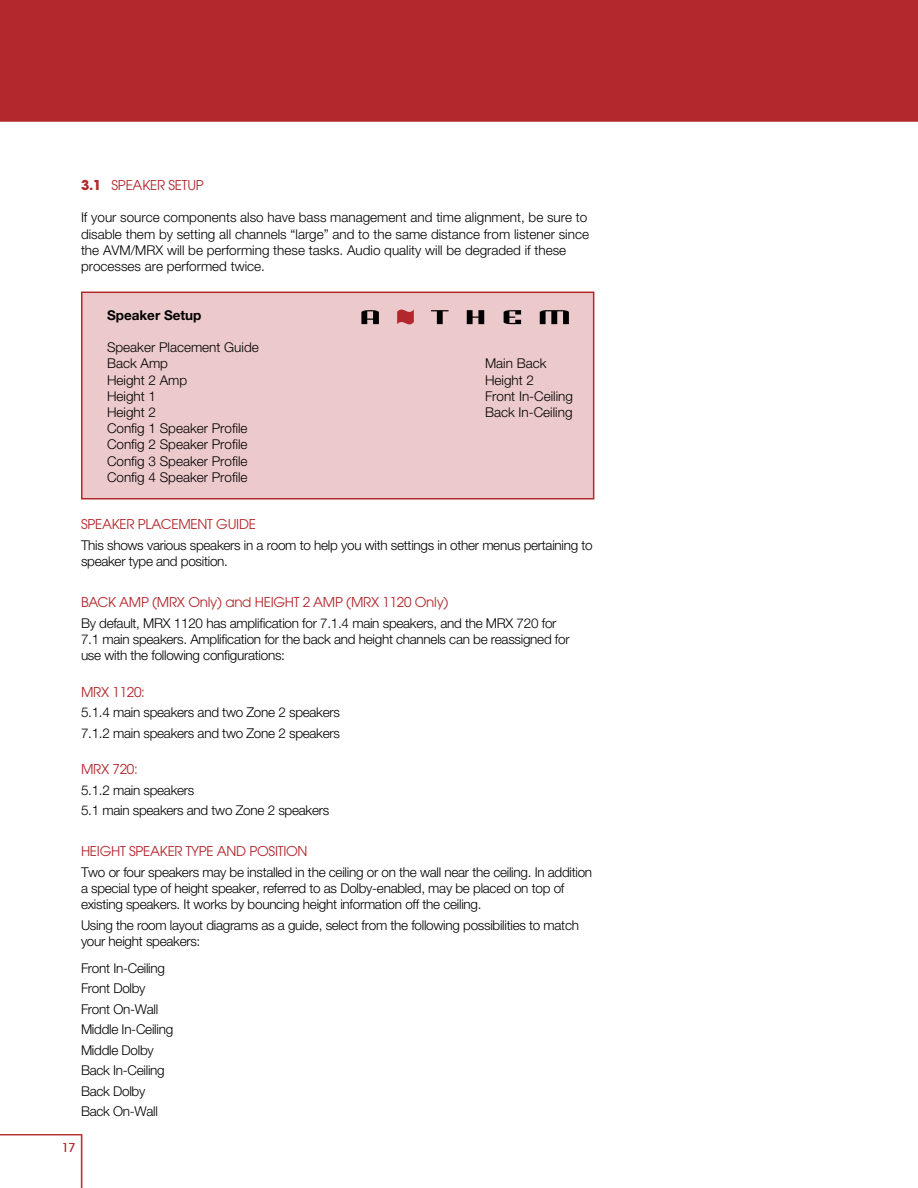
<style>
.page{position:relative;width:918px;height:1188px;background:#fff}
.page>*{position:absolute;margin:0;border:0;box-sizing:border-box;transform-origin:0 0}
.t1{font:300 13.5px/16.2px "Helvetica Neue";letter-spacing:-.02em;color:#000}
.t2{font:300 13.5px/16.2px "Helvetica Neue";color:#000}
.t3{font:13.5px "Avant Garde";letter-spacing:-.02em;color:#b3282d}
.t4{font:700 13.5px "Helvetica Neue";color:#000}
.t5{font:12px "Avant Garde";color:#b3282d}
.s1{font-weight:700}
</style>
<div class="page">
<div style="left:0;top:0;width:918px;height:122px;background:#b3282d"></div>
<svg style="left:0;top:1134px;width:82px;height:54px"></svg>
<div style="left:81px;top:292px;width:513px;height:208px;background:#ecc9cb;border:2px solid #b3282d"></div>
<svg style="left:361px;top:310px;width:18px;height:14px"></svg>
<svg style="left:431px;top:310px;width:18px;height:14px"></svg>
<svg style="left:467px;top:310px;width:17px;height:14px"></svg>
<svg style="left:504px;top:310px;width:17px;height:14px"></svg>
<svg style="left:540px;top:310px;width:29px;height:14px"></svg>
<svg style="left:397px;top:310px;width:17px;height:14px"></svg>
<p class="t3" style="left:81px;top:177px;width:124px"><span class="s1">3.1</span> SPEAKER SETUP</p>
<p class="t2" style="left:81px;top:209px;width:510px">If your source components also have bass management and time alignment, be sure to disable them by setting all channels “large” and to the same distance from listener since the AVM/MRX will be performing these tasks. Audio quality will be degraded if these processes are performed twice.</p>
<p class="t4" style="left:107px;top:307px;width:96px">Speaker Setup</p>
<p class="t2" style="left:107px;top:339px;width:153px">Speaker Placement Guide<br>Back Amp</p>
<p class="t2" style="left:485px;top:355px;width:63px">Main Back</p>
<p class="t2" style="left:107px;top:371px;width:82px">Height 2 Amp</p>
<p class="t1" style="left:485px;top:371px;width:51px">Height 2</p>
<p class="t1" style="left:107px;top:388px;width:51px">Height 1</p>
<p class="t2" style="left:485px;top:388px;width:90px">Front In-Ceiling</p>
<p class="t1" style="left:107px;top:404px;width:51px">Height 2</p>
<p class="t2" style="left:485px;top:404px;width:89px">Back In-Ceiling</p>
<p class="t1" style="left:107px;top:420px;width:142px;text-align:justify">Config 1 Speaker Profile Config 2 Speaker Profile Config 3 Speaker Profile Config 4 Speaker Profile</p>
<p class="t3" style="left:81px;top:516px;width:177px">SPEAKER PLACEMENT GUIDE</p>
<p class="t1" style="left:81px;top:537px;width:513px">This shows various speakers in a room to help you with settings in other menus pertaining to speaker type and position.</p>
<p class="t3" style="left:81px;top:594px;width:369px">BACK AMP (MRX Only) and HEIGHT 2 AMP (MRX 1120 Only)</p>
<p class="t1" style="left:81px;top:614px;width:490px">By default, MRX 1120 has amplification for 7.1.4 main speakers, and the MRX 720 for<br>7.1 main speakers. Amplification for the back and height channels can be reassigned for use with the following configurations:</p>
<p class="t3" style="left:81px;top:684px;width:66px">MRX 1120:</p>
<p class="t1" style="left:81px;top:702px;width:260px;line-height:20.5px">5.1.4 main speakers and two Zone 2 speakers<br>7.1.2 main speakers and two Zone 2 speakers</p>
<p class="t3" style="left:81px;top:762px;width:58px">MRX 720:</p>
<p class="t1" style="left:81px;top:780px;width:250px;line-height:20.5px">5.1.2 main speakers<br>5.1 main speakers and two Zone 2 speakers</p>
<p class="t3" style="left:81px;top:844px;width:228px">HEIGHT SPEAKER TYPE AND POSITION</p>
<p class="t1" style="left:81px;top:864px;width:513px">Two or four speakers may be installed in the ceiling or on the wall near the ceiling. In addition a special type of height speaker, referred to as Dolby-enabled, may be placed on top of existing speakers. It works by bouncing height information off the ceiling.</p>
<p class="t1" style="left:81px;top:917px;width:500px">Using the room layout diagrams as a guide, select from the following possibilities to match your height speakers:</p>
<p class="t1" style="left:81px;top:957px;width:94px;line-height:20.5px">Front In-Ceiling<br>Front Dolby<br>Front On-Wall<br>Middle In-Ceiling<br>Middle Dolby<br>Back In-Ceiling<br>Back Dolby<br>Back On-Wall</p>
<p class="t5" style="left:62px;top:1141px;width:15px">17</p>
</div>
